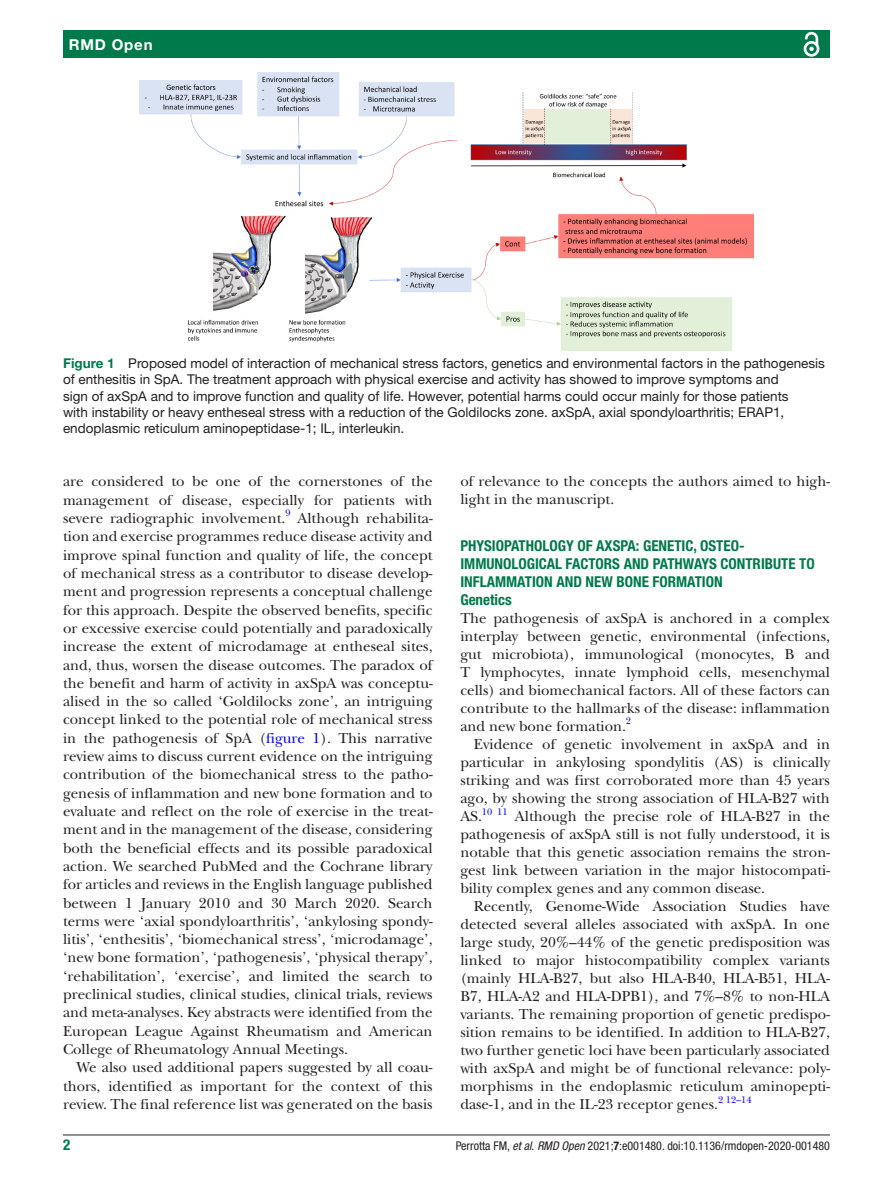
<style>
.page{position:relative;width:893px;height:1191px;background:#fff}
.page>*{position:absolute;margin:0;border:0;box-sizing:border-box;transform-origin:0 0}
.t1{font:15px/18.3px "New Baskerville";color:#231f20;text-align:justify}
.t2{font:700 condensed 15px/18px "Helvetica Neue LT Std";color:#007a4b}
.t3{font:700 15px "Helvetica Neue LT Std";letter-spacing:.055em;color:#fff}
.t4{font:13.5px/16.2px "Helvetica Neue LT Std";color:#231f20}
.t5{font:condensed 12px "Helvetica Neue LT Std";color:#231f20}
.t6{font:9.9px "New Baskerville";color:#00f}
.s1{font-weight:700;color:#007a4b}
.s2{color:#00f}
.s3{font-size:15px;color:#231f20}
.s4{font-style:italic}
.s5{font-weight:700}
</style>
<div class="page">
<hr style="left:63px;top:1134px;width:767px;height:1px;background:#231f20">
<div style="left:63px;top:31px;width:767px;height:27px;background:#007a4b"></div>
<svg style="left:803px;top:31px;width:17px;height:26px"></svg>
<img style="left:140px;top:73px;width:613px;height:277px">
<p class="t3" style="left:69px;top:35px;width:85px">RMD Open</p>
<p class="t4" style="left:63px;top:355px;width:763px"><span class="s1">Figure 1</span> Proposed model of interaction of mechanical stress factors, genetics and environmental factors in the pathogenesis of enthesitis in SpA. The treatment approach with physical exercise and activity has showed to improve symptoms and<br>sign of axSpA and to improve function and quality of life. However, potential harms could occur mainly for those patients<br>with instability or heavy entheseal stress with a reduction of the Goldilocks zone. axSpA, axial spondyloarthritis; ERAP1, endoplasmic reticulum aminopeptidase-1; IL, interleukin.</p>
<p class="t1" style="left:63px;top:472px;width:371px">are considered to be one of the cornerstones of the management of disease, especially for patients with severe radiographic involvement.</p>
<p class="t6" style="left:285px;top:507px;width:7px">9</p>
<p class="t1" style="left:63px;top:509px;width:371px;text-indent:235px">Although rehabilita&shy;tion and exercise programmes reduce disease activity and improve spinal function and quality of life, the concept of mechanical stress as a contributor to disease develop&shy;ment and progression represents a conceptual challenge for this approach. Despite the observed benefits, specific or excessive exercise could potentially and paradoxically increase the extent of microdamage at entheseal sites, and, thus, worsen the disease outcomes. The paradox of the benefit and harm of activity in axSpA was conceptu&shy;alised in the so called ‘Goldilocks zone’, an intriguing concept linked to the potential role of mechanical stress in the pathogenesis of SpA (<span class="s2">figure 1</span>). This narrative review aims to discuss current evidence on the intriguing contribution of the biomechanical stress to the patho&shy;genesis of inflammation and new bone formation and to evaluate and reflect on the role of exercise in the treat&shy;ment and in the management of the disease, considering both the beneficial effects and its possible paradoxical action. We searched PubMed and the Cochrane library for articles and reviews in the English language published between 1 January 2010 and 30 March 2020. Search terms were ‘axial spondyloarthritis’, ‘ankylosing spondy&shy;litis’, ‘enthesitis’, ‘biomechanical stress’, ‘microdamage’, ‘new bone formation’, ‘pathogenesis’, ‘physical therapy’, ‘rehabilitation’, ‘exercise’, and limited the search to preclinical studies, clinical studies, clinical trials, reviews and meta-analyses. Key abstracts were identified from the European League Against Rheumatism and American College of Rheumatology Annual Meetings.</p>
<p class="t1" style="left:63px;top:1058px;width:371px;text-indent:14px">We also used additional papers suggested by all coau&shy;thors, identified as important for the context of this review. The final reference list was generated on the basis</p>
<p class="t1" style="left:460px;top:473px;width:371px">of relevance to the concepts the authors aimed to high&shy;light in the manuscript.</p>
<p class="t2" style="left:460px;top:536px;width:356px">PHYSIOPATHOLOGY OF AXSPA: GENETIC, OSTEO-IMMUNOLOGICAL FACTORS AND PATHWAYS CONTRIBUTE TO INFLAMMATION AND NEW BONE FORMATION<br>Genetics</p>
<p class="t1" style="left:460px;top:609px;width:371px">The pathogenesis of axSpA is anchored in a complex interplay between genetic, environmental (infections, gut microbiota), immunological (monocytes, B and T lymphocytes, innate lymphoid cells, mesenchymal cells) and biomechanical factors. All of these factors can contribute to the hallmarks of the disease: inflammation and new bone formation.</p>
<p class="t6" style="left:626px;top:715px;width:7px">2</p>
<p class="t1" style="left:460px;top:735px;width:371px;text-indent:14px">Evidence of genetic involvement in axSpA and in particular in ankylosing spondylitis (AS) is clinically striking and was first corroborated more than 45 years ago, by showing the strong association of HLA-B27 with</p>
<p class="t6" style="left:460px;top:805px;width:49px"><span class="s3">AS.</span>10 11</p>
<p class="t1" style="left:460px;top:807px;width:371px;text-indent:55px">Although the precise role of HLA-B27 in the pathogenesis of axSpA still is not fully understood, it is notable that this genetic association remains the stron&shy;gest link between variation in the major histocompati&shy;bility complex genes and any common disease.</p>
<p class="t1" style="left:460px;top:897px;width:371px;text-indent:14px">Recently, Genome-Wide Association Studies have detected several alleles associated with axSpA. In one large study, 20%–44% of the genetic predisposition was linked to major histocompatibility complex variants (mainly HLA-B27, but also HLA-B40, HLA-B51, HLA-B7, HLA-A2 and HLA-DPB1), and 7%–8% to non-HLA variants. The remaining proportion of genetic predispo&shy;sition remains to be identified. In addition to HLA-B27, two further genetic loci have been particularly associated with axSpA and might be of functional relevance: poly&shy;morphisms in the endoplasmic reticulum aminopepti&shy;dase-1, and in the IL-23 receptor genes.</p>
<p class="t6" style="left:718px;top:1093px;width:35px">2 12–14</p>
<p class="t2" style="left:63px;top:1135px;width:9px">2</p>
<p class="t5" style="left:456px;top:1138px;width:376px">Perrotta FM, <span class="s4">et al</span>. <span class="s4">RMD Open</span> 2021;<span class="s5">7</span>:e001480. doi:10.1136/rmdopen-2020-001480</p>
</div>
